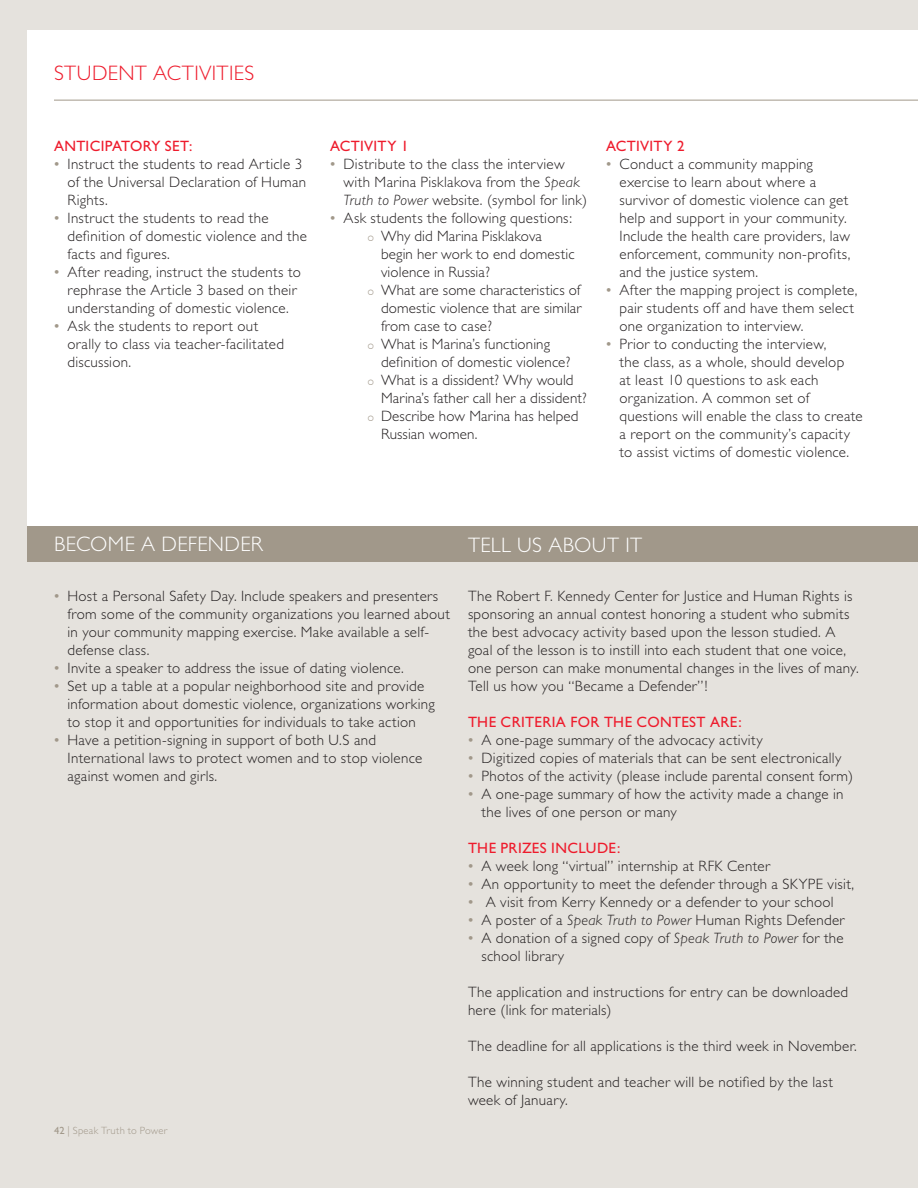
<style>
.page{position:relative;width:918px;height:1188px;background:#e5e2dd}
.page>*{position:absolute;margin:0;border:0;box-sizing:border-box;transform-origin:0 0}
.white_subheading{font:300 21px "Gill Sans";letter-spacing:.015em;color:#fff}
.tan_subheading{font:300 21px "Gill Sans";letter-spacing:.02em;color:#ee1b2c}
.bullets{font:300 15px/18px "Gill Sans";letter-spacing:.02em;color:#231f20}
._1st_paragraph_body{font:300 15px/18px "Gill Sans";letter-spacing:.02em;color:#231f20}
._2nd_level_bullets{font:300 15px/18px "Gill Sans";letter-spacing:.01em;color:#231f20}
._1st_paragraph_body-2{font:15px "Gill Sans";letter-spacing:.025em;color:#ee1b2c}
.t1{font:300 10.5px "Gill Sans";letter-spacing:.025em;color:#a1988a}
.s1{font-weight:400;color:#a1988a}
.s2{font-style:italic}
.s3{font-weight:400}
</style>
<div class="page">
<div style="left:27px;top:30px;width:891px;height:514px;background:#fff"></div>
<div style="left:27px;top:526px;width:891px;height:36px;background:#a1988a"></div>
<hr style="left:54px;top:100px;width:864px;height:1px;background:#a1988a">
<p class="tan_subheading" style="left:54px;top:61px;width:202px">STUDENT ACTIVITIES</p>
<p class="_1st_paragraph_body-2" style="left:54px;top:137px;width:140px">ANTICIPATORY SET:</p>
<p class="bullets" style="left:68px;top:155px;width:240px;text-indent:-14px"><span class="s1">•</span> Instruct the students to read Article 3 of the Universal Declaration of Human<br>Rights.</p>
<p class="bullets" style="left:68px;top:209px;width:241px;text-indent:-14px"><span class="s1">•</span> Instruct the students to read the definition of domestic violence and the facts and figures.</p>
<p class="bullets" style="left:68px;top:263px;width:235px;text-indent:-14px"><span class="s1">•</span> After reading, instruct the students to rephrase the Article 3 based on their understanding of domestic violence.</p>
<p class="bullets" style="left:68px;top:317px;width:218px;text-indent:-14px"><span class="s1">•</span> Ask the students to report out orally to class via teacher-facilitated discussion.</p>
<p class="_1st_paragraph_body-2" style="left:330px;top:137px;width:80px">ACTIVITY 1</p>
<p class="bullets" style="left:344px;top:155px;width:245px;text-indent:-14px"><span class="s1">•</span> Distribute to the class the interview with Marina Pisklakova from the <span class="s2">Speak<br>Truth to Power</span> website. (symbol for link)</p>
<p class="bullets" style="left:330px;top:209px;width:244px"><span class="s1">•</span> Ask students the following questions:</p>
<p class="_2nd_level_bullets" style="left:381px;top:227px;width:195px">Why did Marina Pisklakova begin her work to end domestic violence in Russia?</p>
<p class="_2nd_level_bullets" style="left:381px;top:281px;width:202px;text-align:justify">What are some characteristics of domestic violence that are similar from case to case?</p>
<p class="_2nd_level_bullets" style="left:381px;top:335px;width:191px">What is Marina’s functioning definition of domestic violence?</p>
<p class="_2nd_level_bullets" style="left:381px;top:371px;width:207px">What is a dissident? Why would<br>Marina’s father call her a dissident?</p>
<p class="_2nd_level_bullets" style="left:381px;top:407px;width:199px">Describe how Marina has helped<br>Russian women.</p>
<p class="_1st_paragraph_body-2" style="left:606px;top:137px;width:80px">ACTIVITY 2</p>
<p class="bullets" style="left:620px;top:155px;width:232px;text-indent:-14px"><span class="s1">•</span> Conduct a community mapping exercise to learn about where a survivor of domestic violence can get help and support in your community.<br>Include the health care providers, law enforcement, community non-profits, and the justice system.</p>
<p class="bullets" style="left:620px;top:281px;width:240px;text-indent:-14px"><span class="s1">•</span> After the mapping project is complete, pair students off and have them select one organization to interview.</p>
<p class="bullets" style="left:620px;top:335px;width:245px;text-indent:-14px"><span class="s1">•</span> Prior to conducting the interview,<br>the class, as a whole, should develop<br>at least 10 questions to ask each organization. A common set of questions will enable the class to create a report on the community’s capacity to assist victims of domestic violence.</p>
<p class="white_subheading" style="left:54px;top:532px;width:210px">BECOME A DEFENDER</p>
<p class="bullets" style="left:68px;top:588px;width:384px;text-indent:-14px"><span class="s1">•</span> Host a Personal Safety Day. Include speakers and presenters from some of the community organizations you learned about in your community mapping exercise. Make available a self&shy;defense class.</p>
<p class="bullets" style="left:54px;top:660px;width:351px"><span class="s1">•</span> Invite a speaker to address the issue of dating violence.</p>
<p class="bullets" style="left:68px;top:678px;width:369px;text-indent:-14px"><span class="s1">•</span> Set up a table at a popular neighborhood site and provide information about domestic violence, organizations working to stop it and opportunities for individuals to take action</p>
<p class="bullets" style="left:68px;top:732px;width:356px;text-indent:-14px"><span class="s1">•</span> Have a petition-signing in support of both U.S and<br>International laws to protect women and to stop violence against women and girls.</p>
<p class="t1" style="left:54px;top:1125px;width:115px"><span class="s3">42</span> | Speak Truth to Power</p>
<p class="white_subheading" style="left:468px;top:533px;width:176px">TELL US ABOUT IT</p>
<p class="_1st_paragraph_body" style="left:468px;top:588px;width:392px">The Robert F. Kennedy Center for Justice and Human Rights is sponsoring an annual contest honoring a student who submits the best advocacy activity based upon the lesson studied. A goal of the lesson is to instill into each student that one voice, one person can make monumental changes in the lives of many.<br>Tell us how you “Became a Defender”!</p>
<p class="_1st_paragraph_body-2" style="left:468px;top:714px;width:275px">THE CRITERIA FOR THE CONTEST ARE:</p>
<p class="bullets" style="left:468px;top:732px;width:296px"><span class="s1">•</span> A one-page summary of the advocacy activity</p>
<p class="bullets" style="left:468px;top:750px;width:375px"><span class="s1">•</span> Digitized copies of materials that can be sent electronically</p>
<p class="bullets" style="left:468px;top:768px;width:387px"><span class="s1">•</span> Photos of the activity (please include parental consent form)</p>
<p class="bullets" style="left:482px;top:786px;width:364px;text-indent:-14px"><span class="s1">•</span> A one-page summary of how the activity made a change in the lives of one person or many</p>
<p class="_1st_paragraph_body-2" style="left:468px;top:840px;width:154px">THE PRIZES INCLUDE:</p>
<p class="bullets" style="left:468px;top:858px;width:304px"><span class="s1">•</span> A week long “virtual” internship at RFK Center</p>
<p class="bullets" style="left:468px;top:876px;width:388px"><span class="s1">•</span> An opportunity to meet the defender through a SKYPE visit,</p>
<p class="bullets" style="left:468px;top:894px;width:367px"><span class="s1">•</span> A visit from Kerry Kennedy or a defender to your school</p>
<p class="bullets" style="left:468px;top:912px;width:378px"><span class="s1">•</span> A poster of a <span class="s2">Speak Truth to Power</span> Human Rights Defender</p>
<p class="bullets" style="left:482px;top:930px;width:364px;text-indent:-14px"><span class="s1">•</span> A donation of a signed copy of <span class="s2">Speak Truth to Power</span> for the school library</p>
<p class="_1st_paragraph_body" style="left:468px;top:984px;width:382px">The application and instructions for entry can be downloaded here (link for materials)</p>
<p class="_1st_paragraph_body" style="left:468px;top:1038px;width:390px">The deadline for all applications is the third week in November.</p>
<p class="_1st_paragraph_body" style="left:468px;top:1074px;width:366px">The winning student and teacher will be notified by the last week of January.</p>
</div>
